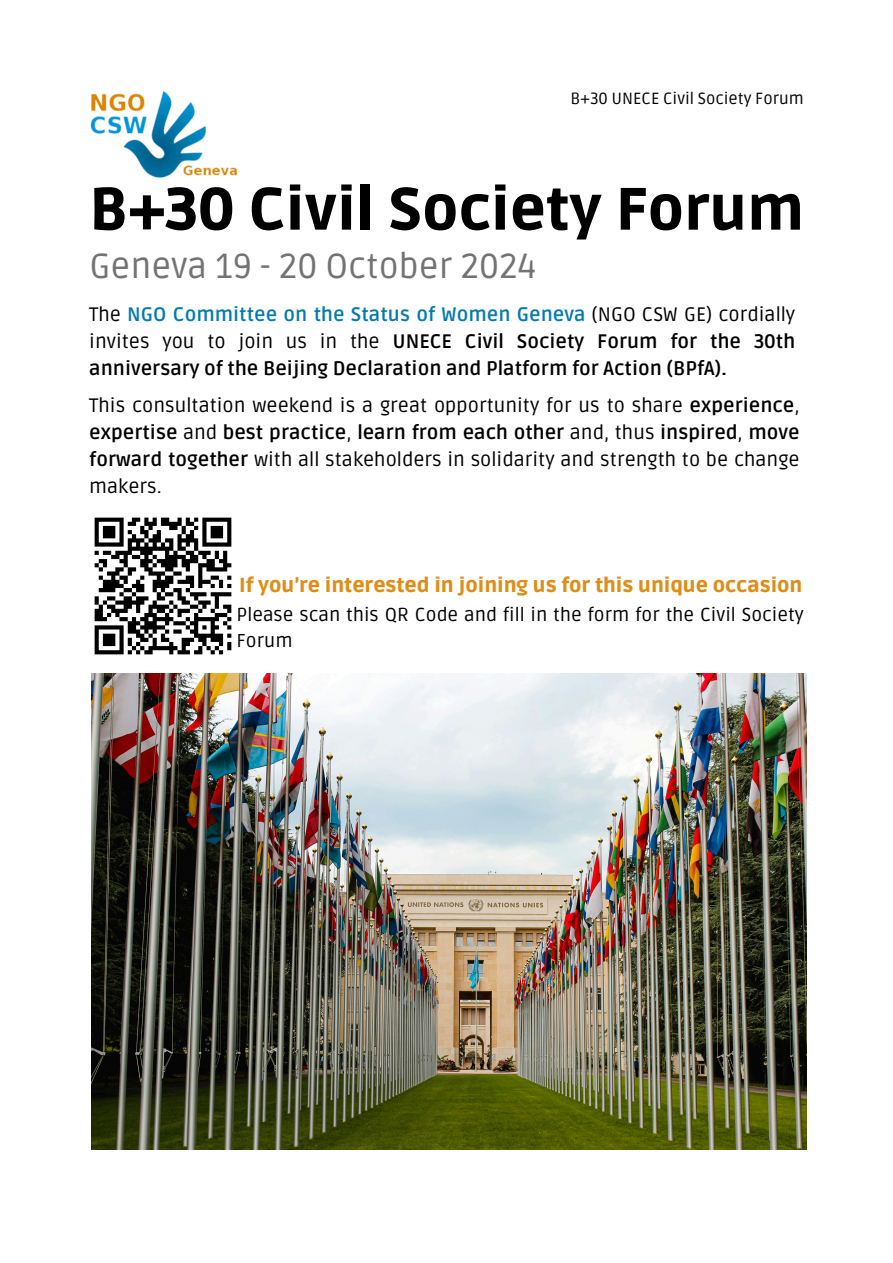
<style>
.page{position:relative;width:893px;height:1263px;background:#fff}
.page>*{position:absolute;margin:0;border:0;box-sizing:border-box;transform-origin:0 0}
.t1{font:900 59.32px "Ruda";color:#000}
.t2{font:34.8px "Ruda";color:#737373}
.t3{font:900 20.25px "Ruda";color:#de8e16}
.t4{font:19.5px/27px "Ruda";color:#000;text-align:justify}
.t5{font:700 19.5px/27px "Ruda";color:#000;text-align:justify}
.t6{font:18.75px/25.9px "Ruda";color:#000}
.t7{font:16.27px "Ruda";color:#000}
.s1{font-weight:400}
.s2{color:#067aaf}
.s3{font-weight:700}
</style>
<div class="page">
<img style="left:90px;top:91px;width:148px;height:87px">
<img style="left:92px;top:674px;width:714px;height:476px">
<img style="left:94px;top:517px;width:138px;height:138px">
<h4 class="t7" style="left:570px;top:89px;width:235px">B+30 UNECE Civil Society Forum</h4>
<h2 class="t1" style="left:89px;top:175px;width:716px">B+30 Civil Society Forum</h2>
<h4 class="t2" style="left:89px;top:246px;width:449px">Geneva 19 - 20 October 2024</h4>
<p class="t5" style="left:89px;top:301px;width:707px"><span class="s1">The</span> <span class="s2">NGO Committee on the Status of Women Geneva</span> <span class="s1">(NGO CSW GE) cordially invites you to join us in the</span> UNECE Civil Society Forum for the 30th anniversary of the Beijing Declaration and Platform for Action (BPfA).</p>
<h3 class="t4" style="left:89px;top:392px;width:712px">This consultation weekend is a great opportunity for us to share <span class="s3">experience</span>, <span class="s3">expertise</span> and <span class="s3">best practice</span>, <span class="s3">learn from each other</span> and, thus <span class="s3">inspired</span>, <span class="s3">move forward together</span> with all stakeholders in solidarity and strength to be change makers.</h3>
<h4 class="t3" style="left:239px;top:574px;width:565px">If you’re interested in joining us for this unique occasion</h4>
<p class="t6" style="left:236px;top:603px;width:569px">Please scan this QR Code and fill in the form for the Civil Society<br>Forum</p>
</div>
